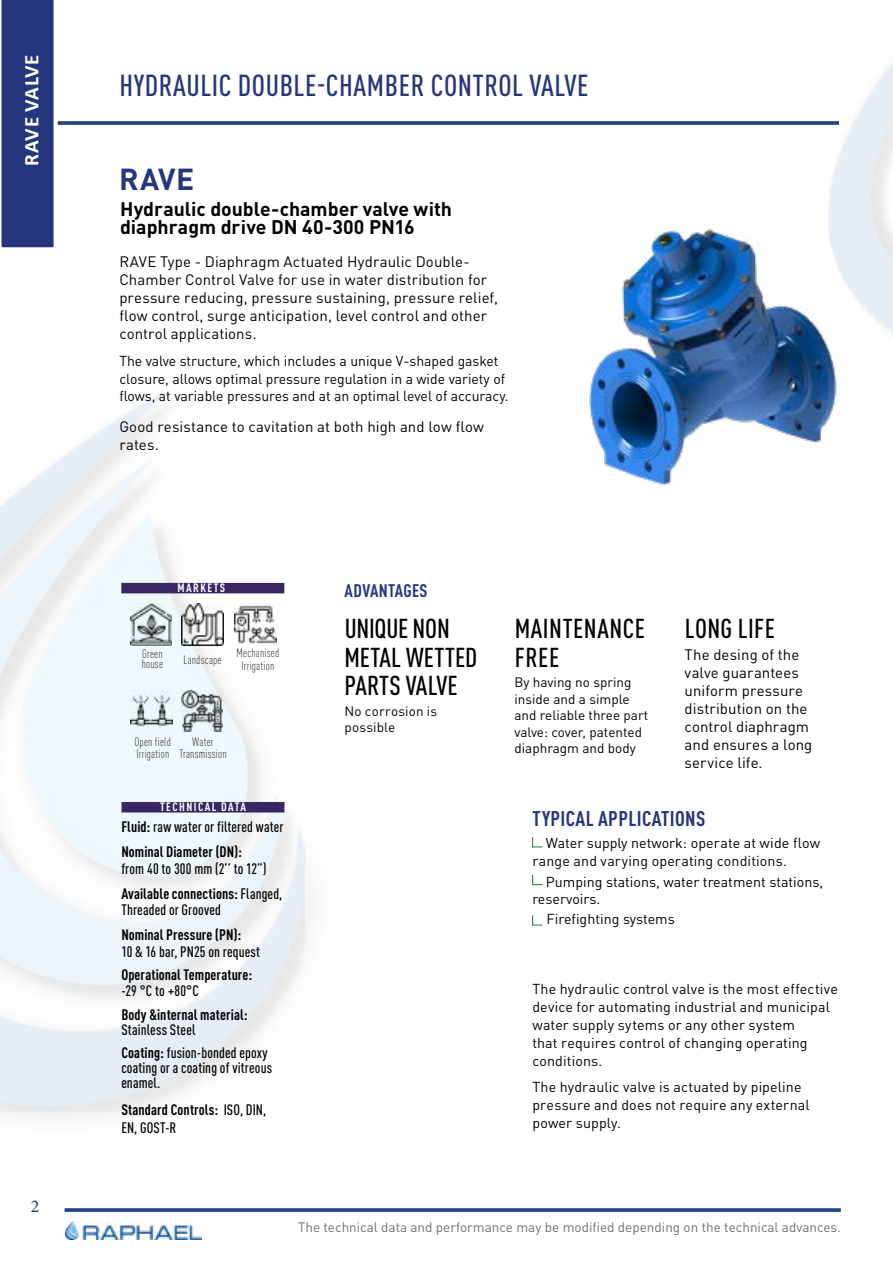
<style>
.page{position:relative;width:893px;height:1263px;background:#fff}
.page>*{position:absolute;margin:0;border:0;box-sizing:border-box;transform-origin:0 0}
.t1{font:500 condensed 30px "DIN Pro";letter-spacing:.02em;color:#26367d}
.t2{font:700 30px "DIN Pro";color:#26367d}
.t3{font:500 condensed 27px/28.5px "DIN Pro";letter-spacing:.01em;color:#000}
.t4{font:700 condensed 21px "DIN Pro";letter-spacing:.02em;color:#26367d}
.t5{font:700 21px "Calibri";letter-spacing:.04em;color:#fff}
.t6{font:700 19.5px/18px "DIN Pro";color:#000}
.t7{font:700 condensed 18px "DIN Pro";letter-spacing:.02em;color:#26367d}
.t8{font:18px "Minion Pro";color:#26367d}
.t9{font:15px/18px "DIN Pro";letter-spacing:.005em;color:#000}
.t10{font:500 condensed 15px/25px "DIN Pro";letter-spacing:.01em;color:#000}
.t11{font:700 condensed 15px/25px "DIN Pro";letter-spacing:.005em;color:#000}
.t12{font:14.25px/18px "DIN Pro";letter-spacing:.005em;color:#000}
.t13{font:13.5px/16.5px "DIN Pro";color:#000}
.t14{font:13.5px "DIN Pro";color:#706f6f}
.t15{font:300 condensed 12px/12.8px "DIN Pro";letter-spacing:.015em;color:#2c1814}
.t16{font:700 condensed 12px "DIN Pro";letter-spacing:.12em;color:#fff}
.s1{font-weight:500}
.s2{font-weight:700}
</style>
<div class="page">
<div style="left:1px;top:0;width:53px;height:248px;background:#26367d"></div>
<svg style="left:65px;top:1208px;width:776px;height:4px;background:#32518b"></svg>
<img style="left:0;top:392px;width:307px;height:716px">
<img style="left:65px;top:1221px;width:137px;height:18px">
<svg style="left:58px;top:121px;width:781px;height:4px;background:#32518b"></svg>
<div style="left:121px;top:802px;width:163px;height:10px;background:#392763"></div>
<svg style="left:532px;top:837px;width:11px;height:10px"></svg>
<svg style="left:532px;top:874px;width:11px;height:11px"></svg>
<svg style="left:532px;top:915px;width:11px;height:10px"></svg>
<div style="left:121px;top:583px;width:163px;height:10px;background:#392763"></div>
<img style="left:131px;top:604px;width:41px;height:41px">
<img style="left:182px;top:604px;width:41px;height:41px">
<img style="left:131px;top:690px;width:41px;height:41px">
<img style="left:235px;top:604px;width:41px;height:41px">
<img style="left:182px;top:690px;width:40px;height:41px">
<img style="left:589px;top:220px;width:260px;height:266px">
<h3 class="t5" style="left:17px;top:166px;width:113px;rotate:-90deg">RAVE VALVE</h3>
<p class="t8" style="left:31px;top:1194px;width:10px">2</p>
<h1 class="t1" style="left:119px;top:63px;width:471px">HYDRAULIC DOUBLE-CHAMBER CONTROL VALVE</h1>
<h1 class="t2" style="left:119px;top:155px;width:77px">RAVE</h1>
<h3 class="t6" style="left:120px;top:198px;width:333px">Hydraulic double-chamber valve with diaphragm drive DN 40-300 PN16</h3>
<p class="t9" style="left:119px;top:251px;width:380px">RAVE Type - Diaphragm Actuated Hydraulic Double-Chamber Control Valve for use in water distribution for pressure reducing, pressure sustaining, pressure relief, flow control, surge anticipation, level control and other control applications.</p>
<p class="t12" style="left:119px;top:350px;width:391px;line-height:17.5px">The valve structure, which includes a unique V-shaped gasket closure, allows optimal pressure regulation in a wide variety of flows, at variable pressures and at an optimal level of accuracy.</p>
<p class="t9" style="left:119px;top:416px;width:366px">Good resistance to cavitation at both high and low flow rates.</p>
<p class="t16" style="left:178px;top:579px;width:49px">MARKETS</p>
<p class="t15" style="left:142px;top:648px;width:23px;line-height:9.8px">Green house</p>
<p class="t15" style="left:183px;top:652px;width:40px">Landscape</p>
<p class="t15" style="left:236px;top:646px;width:44px;text-align:center">Mechanised<br>Irrigation</p>
<p class="t15" style="left:135px;top:734px;width:38px">Open field<br>Irrigation</p>
<p class="t15" style="left:180px;top:734px;width:49px;text-align:center">Water<br>Transmission</p>
<p class="t7" style="left:345px;top:577px;width:84px">ADVANTAGES</p>
<h2 class="t3" style="left:344px;top:612px;width:134px">UNIQUE NON<br>METAL WETTED<br>PARTS VALVE</h2>
<p class="t13" style="left:344px;top:701px;width:94px">No corrosion is possible</p>
<h2 class="t3" style="left:515px;top:612px;width:132px">MAINTENANCE<br>FREE</h2>
<p class="t13" style="left:514px;top:673px;width:135px">By having no spring inside and a simple and reliable three part valve: cover, patented diaphragm and body</p>
<h2 class="t3" style="left:685px;top:612px;width:92px">LONG LIFE</h2>
<p class="t9" style="left:685px;top:644px;width:129px">The desing of the valve guarantees uniform pressure distribution on the control diaphragm and ensures a long service life.</p>
<p class="t16" style="left:160px;top:798px;width:88px">TECHNICAL DATA</p>
<p class="t11" style="left:121px;top:813px;width:164px">Fluid: <span class="s1">raw water or filtered water<br></span>Nominal Diameter (DN):</p>
<p class="t10" style="left:121px;top:855px;width:162px">from 40 to 300 mm (2’’ to 12”)<br><span class="s2">Available connections:</span> Flanged,</p>
<p class="t10" style="left:121px;top:896px;width:101px">Threaded or Grooved</p>
<p class="t11" style="left:121px;top:921px;width:121px">Nominal Pressure (PN):</p>
<p class="t10" style="left:121px;top:938px;width:140px">10 &amp; 16 bar, PN25 on request</p>
<p class="t11" style="left:121px;top:960px;width:132px">Operational Temperature:</p>
<p class="t10" style="left:121px;top:977px;width:79px">-29 °C to +80°C</p>
<p class="t11" style="left:121px;top:1000px;width:128px">Body &amp;internal material:</p>
<p class="t10" style="left:121px;top:1016px;width:148px;line-height:23.5px">Stainless Steel<br><span class="s2">Coating:</span> fusion-bonded epoxy</p>
<p class="t10" style="left:121px;top:1059px;width:152px;line-height:15px">coating or a coating of vitreous enamel.</p>
<p class="t11" style="left:121px;top:1099px;width:146px;line-height:18px">Standard Controls: <span class="s1">ISO, DIN,<br>EN, GOST-R</span></p>
<h3 class="t4" style="left:533px;top:803px;width:174px">TYPICAL APPLICATIONS</h3>
<p class="t12" style="left:532px;top:833px;width:289px;text-indent:14px">Water supply network: operate at wide flow range and varying operating conditions.</p>
<p class="t12" style="left:532px;top:872px;width:292px;line-height:16.5px;text-indent:14px">Pumping stations, water treatment stations, reservoirs.</p>
<p class="t12" style="left:547px;top:909px;width:130px">Firefighting systems</p>
<p class="t12" style="left:532px;top:978px;width:307px">The hydraulic control valve is the most effective device for automating industrial and municipal water supply sytems or any other system<br>that requires control of changing operating conditions.</p>
<p class="t12" style="left:532px;top:1076px;width:279px">The hydraulic valve is actuated by pipeline pressure and does not require any external power supply.</p>
<p class="t14" style="left:298px;top:1218px;width:544px">The technical data and performance may be modified depending on the technical advances.</p>
</div>
